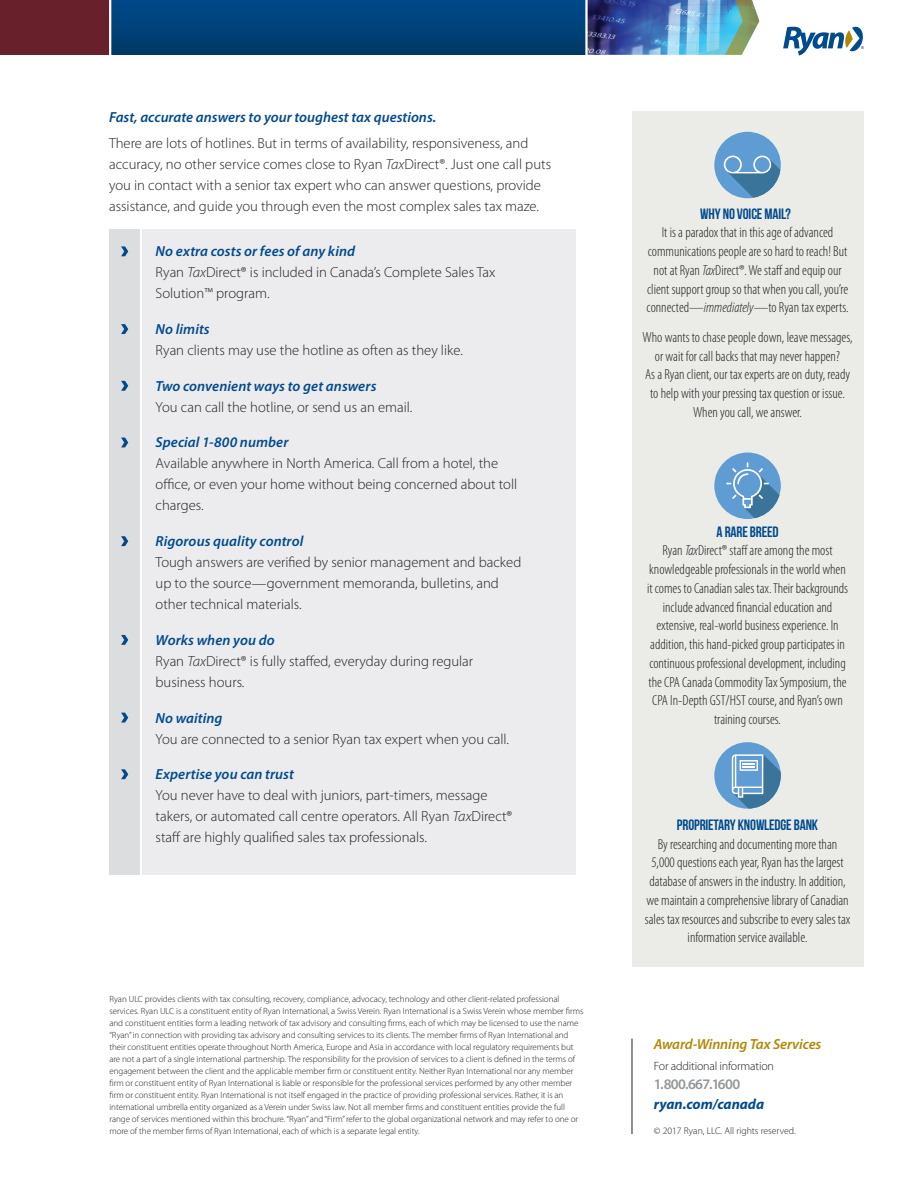
<style>
.page{position:relative;width:918px;height:1188px;background:#fff}
.page>*{position:absolute;margin:0;border:0;box-sizing:border-box;transform-origin:0 0}
.subhead{font:700 15px "Bebas Neue";letter-spacing:-.01em;color:#004a8d}
.PB__Body_Copy{font:300 condensed 14.7px/18.8px "Myriad Pro";color:#231f20;text-align:center}
.PB__Body_Copy-2{font:300 14.7px/21px "Myriad Pro";color:#231f20}
.Blue_Subhead{font:italic 600 14.7px "Myriad Pro";letter-spacing:.005em;color:#004a8d}
.PB__Body_Subhead{font:italic 600 14.7px "Myriad Pro";color:#004a8d}
.PB__Body_Copy-3{font:italic 600 14.7px "Myriad Pro";letter-spacing:-.01em;color:#b28705}
.PB__Body_Copy-4{font:italic 700 14.7px "Myriad Pro";letter-spacing:-.005em;color:#004a8d}
.PB__Body_Copy-5{font:600 14.7px "Myriad Pro";letter-spacing:-.045em;color:#939598}
.PB__Body_Copy-6{font:300 12px "Myriad Pro";letter-spacing:-.015em;color:#231f20}
.PB__Body_Copy-7{font:300 9.75px "Myriad Pro";color:#231f20}
.t1{font:300 9px/12px "Myriad Pro";letter-spacing:-.005em;color:#231f20}
.s1{font-style:italic}
</style>
<div class="page">
<div style="left:632px;top:112px;width:231px;height:855px;background:#ebece8"></div>
<img style="left:588px;top:0;width:171px;height:55px">
<div style="left:110px;top:0;width:476px;height:55px;background:linear-gradient(to bottom,#004a8d,#003965)"></div>
<div style="left:0;top:0;width:110px;height:55px;background:#68212b"></div>
<hr style="left:109px;top:0;width:2px;height:58px;background:#fff">
<hr style="left:585px;top:0;width:3px;height:58px;background:#fff">
<svg style="left:783px;top:27px;width:81px;height:28px"></svg>
<hr style="left:632px;top:1039px;width:1px;height:95px;background:#231f20">
<div style="left:714px;top:132px;width:67px;height:66px;background:#609cd4;border-radius:50%"></div>
<svg style="left:724px;top:156px;width:57px;height:42px"></svg>
<div style="left:714px;top:453px;width:67px;height:66px;background:#609cd4;border-radius:50%"></div>
<svg style="left:726px;top:462px;width:55px;height:57px"></svg>
<div style="left:714px;top:742px;width:67px;height:67px;background:#609cd4;border-radius:50%"></div>
<svg style="left:732px;top:754px;width:49px;height:55px"></svg>
<div style="left:142px;top:229px;width:434px;height:646px;background:#ececee"></div>
<div style="left:109px;top:229px;width:31px;height:646px;background:#dcdddf"></div>
<svg style="left:121px;top:246px;width:7px;height:10px"></svg>
<svg style="left:121px;top:324px;width:7px;height:10px"></svg>
<svg style="left:121px;top:381px;width:7px;height:10px"></svg>
<svg style="left:121px;top:438px;width:7px;height:9px"></svg>
<svg style="left:121px;top:536px;width:7px;height:10px"></svg>
<svg style="left:121px;top:635px;width:7px;height:10px"></svg>
<svg style="left:121px;top:713px;width:7px;height:10px"></svg>
<svg style="left:121px;top:769px;width:7px;height:10px"></svg>
<p class="PB__Body_Subhead" style="left:109px;top:109px;width:329px">Fast, accurate answers to your toughest tax questions.</p>
<p class="PB__Body_Copy-2" style="left:109px;top:133px;width:444px">There are lots of hotlines. But in terms of availability, responsiveness, and accuracy, no other service comes close to Ryan <span class="s1">Tax</span>Direct®. Just one call puts you in contact with a senior tax expert who can answer questions, provide assistance, and guide you through even the most complex sales tax maze.</p>
<p class="Blue_Subhead" style="left:156px;top:243px;width:201px">No extra costs or fees of any kind</p>
<p class="PB__Body_Copy-2" style="left:156px;top:262px;width:341px">Ryan <span class="s1">Tax</span>Direct® is included in Canada’s Complete Sales Tax<br>Solution™ program.</p>
<p class="Blue_Subhead" style="left:156px;top:321px;width:56px">No limits</p>
<p class="PB__Body_Copy-2" style="left:156px;top:340px;width:309px">Ryan clients may use the hotline as often as they like.</p>
<p class="Blue_Subhead" style="left:156px;top:378px;width:222px">Two convenient ways to get answers</p>
<p class="PB__Body_Copy-2" style="left:156px;top:397px;width:258px">You can call the hotline, or send us an email.</p>
<p class="Blue_Subhead" style="left:156px;top:434px;width:134px">Special 1-800 number</p>
<p class="PB__Body_Copy-2" style="left:156px;top:453px;width:363px">Available anywhere in North America. Call from a hotel, the office, or even your home without being concerned about toll charges.</p>
<p class="Blue_Subhead" style="left:156px;top:533px;width:149px">Rigorous quality control</p>
<p class="PB__Body_Copy-2" style="left:156px;top:552px;width:367px">Tough answers are verified by senior management and backed up to the source—government memoranda, bulletins, and other technical materials.</p>
<p class="Blue_Subhead" style="left:156px;top:632px;width:121px">Works when you do</p>
<p class="PB__Body_Copy-2" style="left:156px;top:651px;width:319px">Ryan <span class="s1">Tax</span>Direct® is fully staffed, everyday during regular business hours.</p>
<p class="Blue_Subhead" style="left:156px;top:710px;width:69px">No waiting</p>
<p class="PB__Body_Copy-2" style="left:156px;top:728px;width:355px">You are connected to a senior Ryan tax expert when you call.</p>
<p class="Blue_Subhead" style="left:156px;top:766px;width:140px">Expertise you can trust</p>
<p class="PB__Body_Copy-2" style="left:156px;top:785px;width:358px">You never have to deal with juniors, part-timers, message takers, or automated call centre operators. All Ryan <span class="s1">Tax</span>Direct® staff are highly qualified sales tax professionals.</p>
<p class="t1" style="left:109px;top:993px;width:476px">Ryan ULC provides clients with tax consulting, recovery, compliance, advocacy, technology and other client-related professional services. Ryan ULC is a constituent entity of Ryan International, a Swiss Verein. Ryan International is a Swiss Verein whose member firms and constituent entities form a leading network of tax advisory and consulting firms, each of which may be licensed to use the name “Ryan” in connection with providing tax advisory and consulting services to its clients. The member firms of Ryan International and their constituent entities operate throughout North America, Europe and Asia in accordance with local regulatory requirements but are not a part of a single international partnership. The responsibility for the provision of services to a client is defined in the terms of engagement between the client and the applicable member firm or constituent entity. Neither Ryan International nor any member firm or constituent entity of Ryan International is liable or responsible for the professional services performed by any other member firm or constituent entity. Ryan International is not itself engaged in the practice of providing professional services. Rather, it is an international umbrella entity organized as a Verein under Swiss law. Not all member firms and constituent entities provide the full range of services mentioned within this brochure. “Ryan” and “Firm” refer to the global organizational network and may refer to one or more of the member firms of Ryan International, each of which is a separate legal entity.</p>
<p class="subhead" style="left:700px;top:206px;width:92px">WHY NO VOICE MAIL?</p>
<p class="PB__Body_Copy" style="left:647px;top:223px;width:203px">It is a paradox that in this age of advanced communications people are so hard to reach! But not at Ryan <span class="s1">Tax</span>Direct®. We staff and equip our client support group so that when you call, you’re connected—<span class="s1">immediately</span>—to Ryan tax experts.</p>
<p class="PB__Body_Copy" style="left:643px;top:328px;width:211px">Who wants to chase people down, leave messages, or wait for call backs that may never happen?<br>As a Ryan client, our tax experts are on duty, ready to help with your pressing tax question or issue.<br>When you call, we answer.</p>
<p class="subhead" style="left:717px;top:524px;width:64px">A RARE BREED</p>
<p class="PB__Body_Copy" style="left:647px;top:542px;width:203px">Ryan <span class="s1">Tax</span>Direct® staff are among the most knowledgeable professionals in the world when it comes to Canadian sales tax. Their backgrounds include advanced financial education and extensive, real-world business experience. In addition, this hand-picked group participates in continuous professional development, including the CPA Canada Commodity Tax Symposium, the CPA In-Depth GST/HST course, and Ryan’s own training courses.</p>
<p class="subhead" style="left:677px;top:817px;width:143px">PROPRIETARY KNOWLEDGE BANK</p>
<p class="PB__Body_Copy" style="left:645px;top:835px;width:207px">By researching and documenting more than 5,000 questions each year, Ryan has the largest database of answers in the industry. In addition, we maintain a comprehensive library of Canadian sales tax resources and subscribe to every sales tax information service available.</p>
<p class="PB__Body_Copy-3" style="left:654px;top:1036px;width:169px">Award-Winning Tax Services</p>
<p class="PB__Body_Copy-6" style="left:654px;top:1059px;width:122px">For additional information</p>
<p class="PB__Body_Copy-5" style="left:654px;top:1076px;width:88px">1.800.667.1600</p>
<p class="PB__Body_Copy-4" style="left:654px;top:1095px;width:112px">ryan.com/canada</p>
<p class="PB__Body_Copy-7" style="left:654px;top:1125px;width:143px">© 2017 Ryan, LLC. All rights reserved.</p>
</div>
